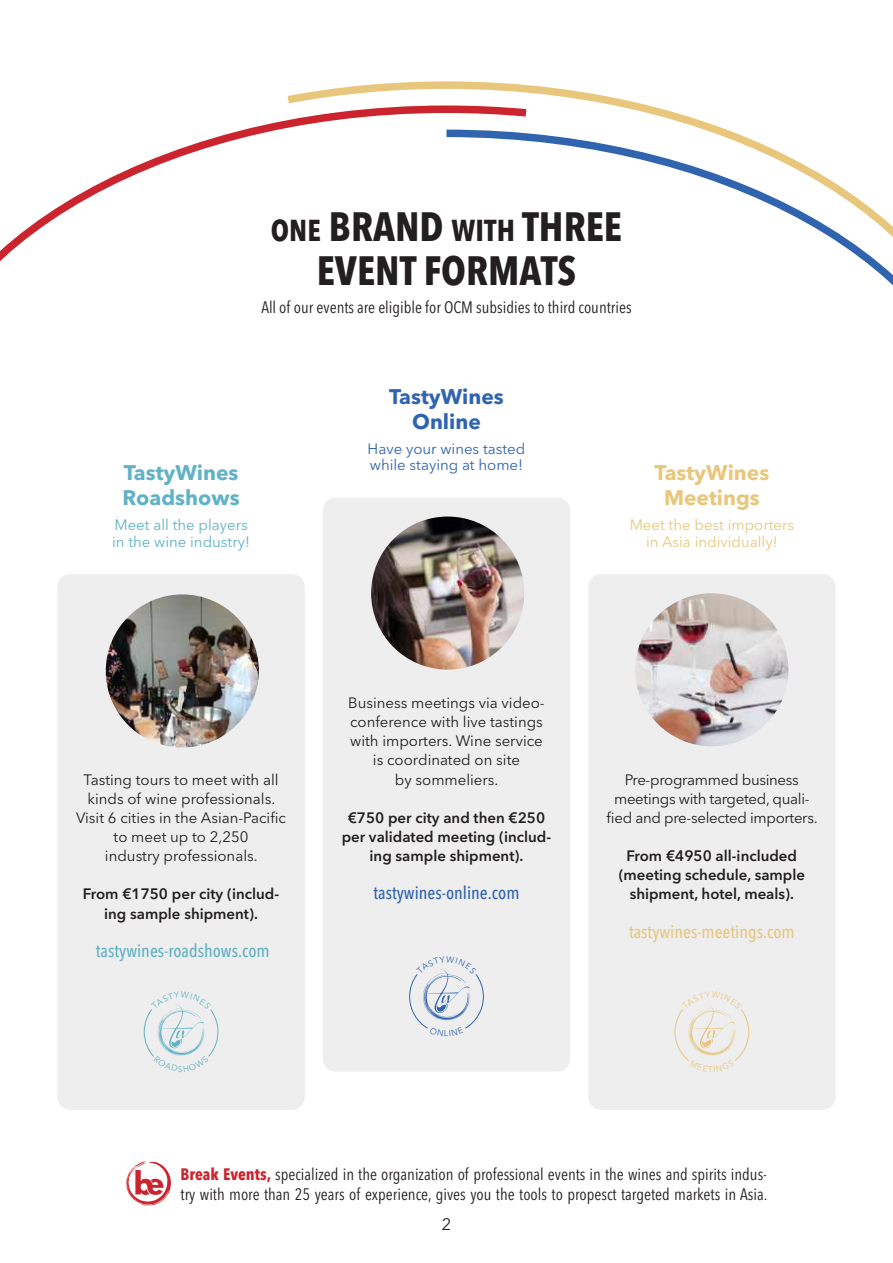
<style>
.page{position:relative;width:893px;height:1263px;background:#fff}
.page>*{position:absolute;margin:0;border:0;box-sizing:border-box;transform-origin:0 0}
.t1{font:700 condensed 40.65px/43.8px "Avenir Next LT Pro";color:#231f20;text-align:center}
.t2{font:700 21px/25.2px "Avenir Next LT Pro";color:#60b2c5}
.t3{font:700 21px/25.2px "Avenir Next LT Pro";color:#e8c77d;text-align:center}
.t4{font:700 21px/25.2px "Avenir Next LT Pro";color:#3164ae;text-align:center}
.t5{font:500 condensed 18px "Avenir Next LT Pro";color:#60b2c5}
.t6{font:500 condensed 18px "Avenir Next LT Pro";color:#e8c77d}
.t7{font:500 condensed 18px "Avenir Next LT Pro";color:#3164ae}
.t8{font:condensed 16.5px/19.8px "Avenir Next LT Pro";color:#231f20}
.t9{font:16.5px "Avenir Next LT Pro";color:#231f20}
.t10{font:15px/19.2px "Avenir Next LT Pro";color:#231f20;text-align:center}
.t11{font:600 15px/19.2px "Avenir Next LT Pro";color:#231f20;text-align:center}
.t12{font:15px/19.2px "Avenir Next LT Pro";letter-spacing:-.02em;color:#231f20;text-align:center}
.t13{font:15px/16.5px "Avenir Next LT Pro";color:#e8c77d;text-align:center}
.t14{font:15px/16.5px "Avenir Next LT Pro";color:#3164ae}
.t15{font:15px/16.5px "Avenir Next LT Pro";color:#60b2c5}
.s1{font-size:30px}
.s2{font-weight:700;color:#cb242e}
</style>
<div class="page">
<svg style="left:0;top:121px;width:279px;height:140px"></svg>
<svg style="left:279px;top:81px;width:614px;height:205px"></svg>
<div style="left:323px;top:497px;width:247px;height:574px;background:#eeeeef;border-radius:13px"></div>
<div style="left:57px;top:574px;width:248px;height:536px;background:#eeeeef;border-radius:13px"></div>
<div style="left:588px;top:574px;width:248px;height:536px;background:#eeeeef;border-radius:13px"></div>
<img style="left:635px;top:593px;width:153px;height:153px;border-radius:77px">
<img style="left:371px;top:516px;width:153px;height:154px;border-radius:77px">
<img style="left:106px;top:594px;width:153px;height:153px;border-radius:77px">
<svg style="left:126px;top:1161px;width:45px;height:44px"></svg>
<svg style="left:409px;top:969px;width:75px;height:60px"></svg>
<svg style="left:674px;top:1004px;width:76px;height:57px"></svg>
<svg style="left:143px;top:1004px;width:76px;height:53px"></svg>
<h1 class="t1" style="left:271px;top:205px;width:353px"><span class="s1">ONE</span> BRAND <span class="s1">WITH</span> THREE<br>EVENT FORMATS</h1>
<p class="t8" style="left:261px;top:297px;width:372px">All of our events are eligible for OCM subsidies to third countries</p>
<p class="t2" style="left:123px;top:460px;width:118px">TastyWines<br>Roadshows</p>
<p class="t15" style="left:112px;top:517px;width:139px">Meet all the players in the wine industry!</p>
<p class="t4" style="left:389px;top:383px;width:116px">TastyWines<br>Online</p>
<p class="t14" style="left:368px;top:440px;width:159px">Have your wines tasted while staying at home!</p>
<p class="t3" style="left:654px;top:460px;width:116px">TastyWines<br>Meetings</p>
<p class="t13" style="left:630px;top:517px;width:166px">Meet the best importers in Asia individually!</p>
<p class="t10" style="left:76px;top:770px;width:211px">Tasting tours to meet with all kinds of wine professionals.<br>Visit 6 cities in the Asian-Pacific to meet up to 2,250<br>industry professionals.</p>
<p class="t11" style="left:83px;top:884px;width:198px">From €1750 per city (includ&shy;ing sample shipment).</p>
<p class="t5" style="left:96px;top:940px;width:175px">tastywines-roadshows.com</p>
<p class="t10" style="left:348px;top:693px;width:198px">Business meetings via video&shy;conference with live tastings with importers. Wine service is coordinated on site<br>by sommeliers.</p>
<p class="t11" style="left:342px;top:808px;width:211px">€750 per city and then €250 per validated meeting (includ&shy;ing sample shipment).</p>
<p class="t7" style="left:373px;top:882px;width:147px">tastywines-online.com</p>
<p class="t12" style="left:607px;top:770px;width:213px">Pre-programmed business meetings with targeted, quali&shy;fied and pre-selected importers.</p>
<p class="t11" style="left:619px;top:846px;width:188px">From €4950 all-included (meeting schedule, sample shipment, hotel, meals).</p>
<p class="t6" style="left:629px;top:920px;width:167px">tastywines-meetings.com</p>
<p class="t8" style="left:181px;top:1164px;width:588px"><span class="s2">Break Events,</span> specialized in the organization of professional events in the wines and spirits indus&shy;try with more than 25 years of experience, gives you the tools to propesct targeted markets in Asia.</p>
<p class="t9" style="left:442px;top:1214px;width:11px">2</p>
</div>
